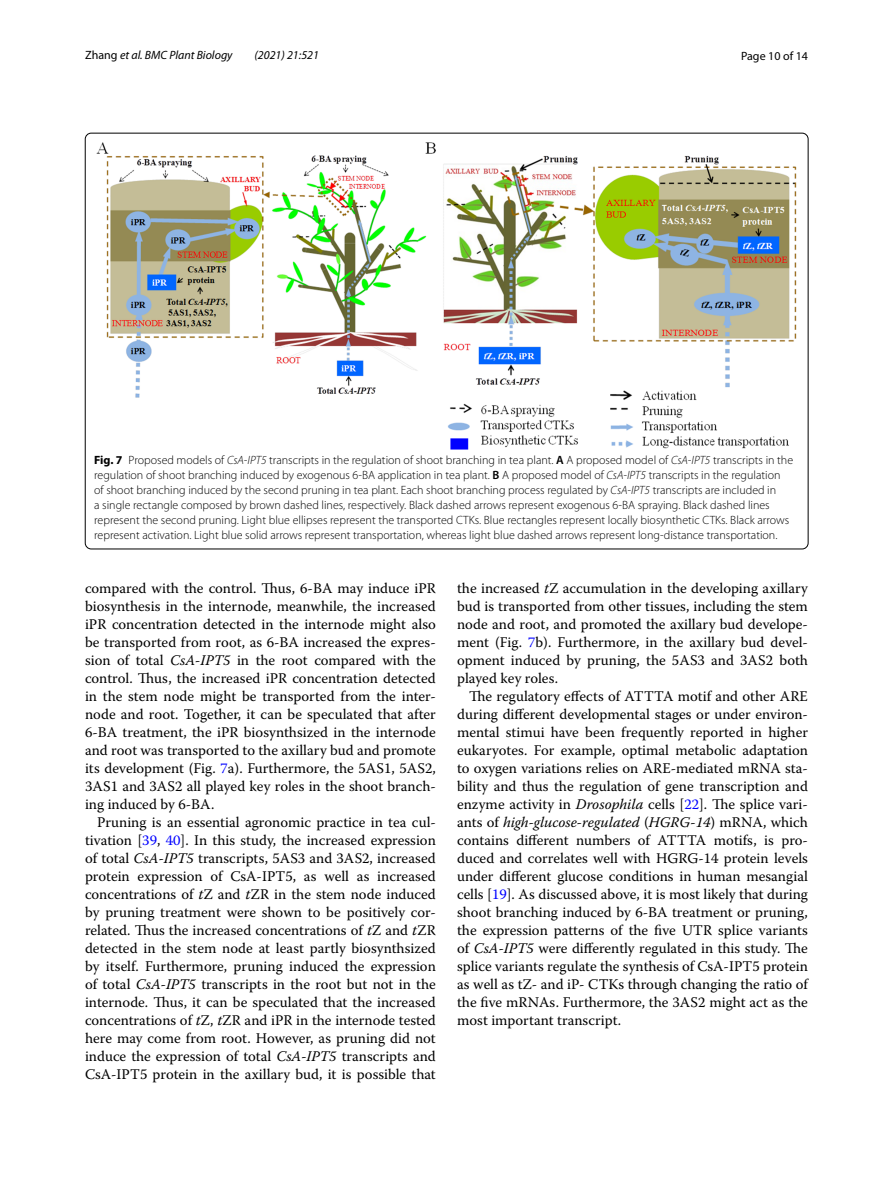
<style>
.page{position:relative;width:893px;height:1187px;background:#fff}
.page>*{position:absolute;margin:0;border:0;box-sizing:border-box;transform-origin:0 0}
.t1{font:14.7px/18px "Warnock Pro";color:#000;text-align:justify}
.t2{font:300 12px/15px "Myriad Pro";color:#000}
.t3{font:italic 12px "Myriad Pro";color:#000}
.t4{font:12px "Myriad Pro";color:#000}
.s1{font-style:normal}
.s2{font-weight:700}
.s3{font-style:italic}
.s4{font-weight:600}
.s5{color:#00f}
</style>
<div class="page">
<img style="left:96px;top:142px;width:701px;height:307px">
<p class="t3" style="left:85px;top:48px;width:149px"><span class="s1">Zhang</span> et al. BMC Plant Biology</p>
<p class="t3" style="left:254px;top:48px;width:66px">(2021) 21:521</p>
<p class="t4" style="left:741px;top:48px;width:68px">Page 10 of 14</p>
<p class="t2" style="left:94px;top:453px;width:700px"><span class="s2">Fig. 7</span> Proposed models of <span class="s3">CsA-IPT5</span> transcripts in the regulation of shoot branching in tea plant. <span class="s4">A</span> A proposed model of <span class="s3">CsA-IPT5</span> transcripts in the regulation of shoot branching induced by exogenous 6-BA application in tea plant. <span class="s4">B</span> A proposed model of <span class="s3">CsA-IPT5</span> transcripts in the regulation<br>of shoot branching induced by the second pruning in tea plant. Each shoot branching process regulated by <span class="s3">CsA-IPT5</span> transcripts are included in<br>a single rectangle composed by brown dashed lines, respectively. Black dashed arrows represent exogenous 6-BA spraying. Black dashed lines represent the second pruning. Light blue ellipses represent the transported CTKs. Blue rectangles represent locally biosynthetic CTKs. Black arrows represent activation. Light blue solid arrows represent transportation, whereas light blue dashed arrows represent long-distance transportation.</p>
<p class="t1" style="left:85px;top:579px;width:352px">compared with the control. Thus, 6-BA may induce iPR biosynthesis in the internode, meanwhile, the increased iPR concentration detected in the internode might also be transported from root, as 6-BA increased the expres&shy;sion of total <span class="s3">CsA-IPT5</span> in the root compared with the control. Thus, the increased iPR concentration detected in the stem node might be transported from the inter&shy;node and root. Together, it can be speculated that after 6-BA treatment, the iPR biosynthsized in the internode and root was transported to the axillary bud and promote its development (Fig. <span class="s5">7</span>a). Furthermore, the 5AS1, 5AS2, 3AS1 and 3AS2 all played key roles in the shoot branch&shy;ing induced by 6-BA.</p>
<p class="t1" style="left:85px;top:813px;width:352px;text-indent:12px">Pruning is an essential agronomic practice in tea cul&shy;tivation [<span class="s5">39</span>, <span class="s5">40</span>]. In this study, the increased expression of total <span class="s3">CsA-IPT5</span> transcripts, 5AS3 and 3AS2, increased protein expression of CsA-IPT5, as well as increased concentrations of <span class="s3">t</span>Z and <span class="s3">t</span>ZR in the stem node induced by pruning treatment were shown to be positively cor&shy;related. Thus the increased concentrations of <span class="s3">t</span>Z and <span class="s3">t</span>ZR detected in the stem node at least partly biosynthsized by itself. Furthermore, pruning induced the expression of total <span class="s3">CsA-IPT5</span> transcripts in the root but not in the internode. Thus, it can be speculated that the increased concentrations of <span class="s3">t</span>Z, <span class="s3">t</span>ZR and iPR in the internode tested here may come from root. However, as pruning did not induce the expression of total <span class="s3">CsA-IPT5</span> transcripts and CsA-IPT5 protein in the axillary bud, it is possible that</p>
<p class="t1" style="left:457px;top:578px;width:352px">the increased <span class="s3">t</span>Z accumulation in the developing axillary bud is transported from other tissues, including the stem node and root, and promoted the axillary bud develope&shy;ment (Fig. <span class="s5">7</span>b). Furthermore, in the axillary bud devel&shy;opment induced by pruning, the 5AS3 and 3AS2 both played key roles.</p>
<p class="t1" style="left:457px;top:687px;width:352px;text-indent:12px">The regulatory effects of ATTTA motif and other ARE during different developmental stages or under environ&shy;mental stimui have been frequently reported in higher eukaryotes. For example, optimal metabolic adaptation to oxygen variations relies on ARE-mediated mRNA sta&shy;bility and thus the regulation of gene transcription and enzyme activity in <span class="s3">Drosophila</span> cells [<span class="s5">22</span>]. The splice vari&shy;ants of <span class="s3">high-glucose-regulated</span> (<span class="s3">HGRG-14</span>) mRNA, which contains different numbers of ATTTA motifs, is pro&shy;duced and correlates well with HGRG-14 protein levels under different glucose conditions in human mesangial cells [<span class="s5">19</span>]. As discussed above, it is most likely that during shoot branching induced by 6-BA treatment or pruning, the expression patterns of the five UTR splice variants of <span class="s3">CsA-IPT5</span> were differently regulated in this study. The splice variants regulate the synthesis of CsA-IPT5 protein as well as tZ- and iP- CTKs through changing the ratio of the five mRNAs. Furthermore, the 3AS2 might act as the most important transcript.</p>
</div>
